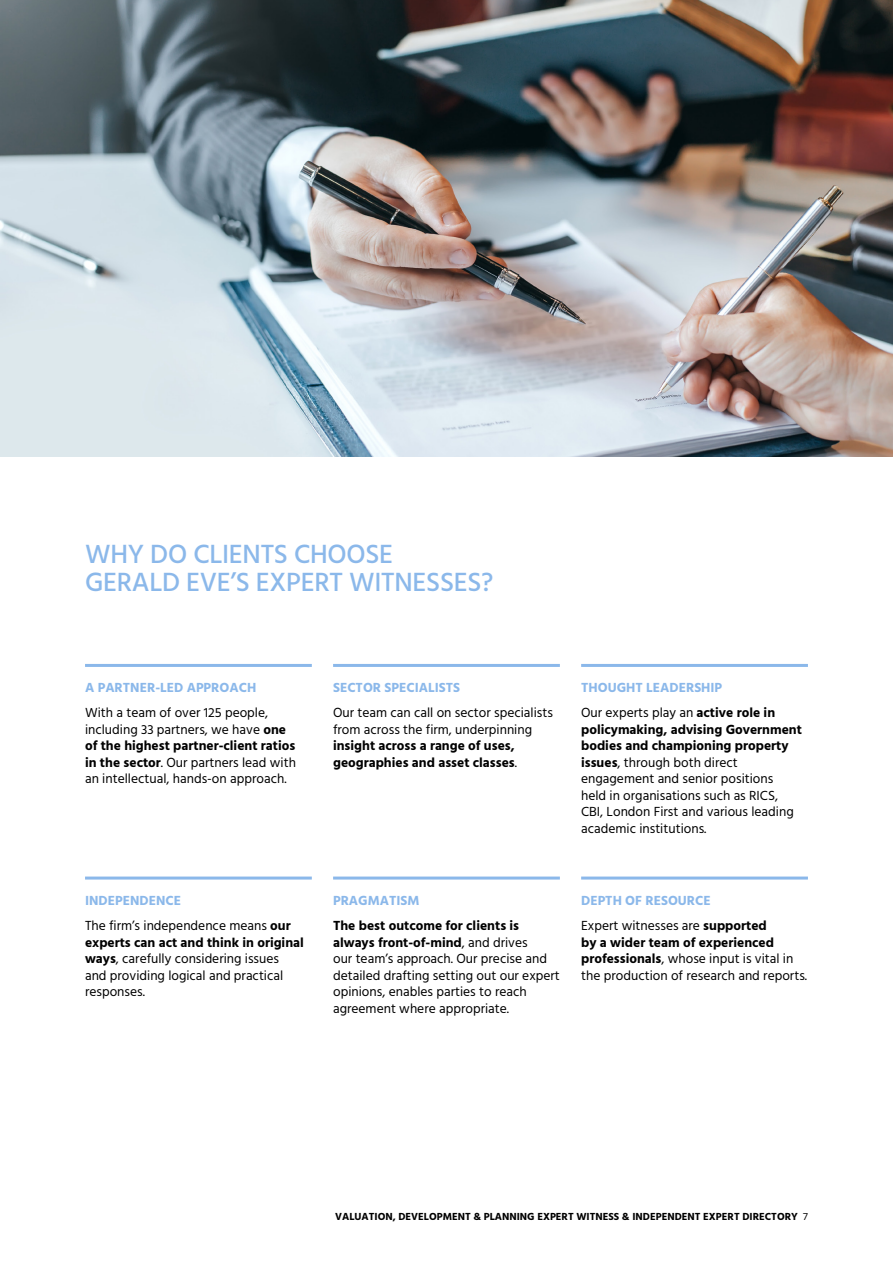
<style>
.page{position:relative;width:893px;height:1263px;background:#fff}
.page>*{position:absolute;margin:0;border:0;box-sizing:border-box;transform-origin:0 0}
.t1{font:500 27px/28.5px "Hind";letter-spacing:-.01em;color:#8bb8ea}
.t2{font:13.5px/16.5px "Hind";color:#000}
.t3{font:700 13.5px/25px "Hind";color:#8bb8ea}
.t4{font:700 13.5px/16.5px "Hind";color:#000}
.t5{font:700 10.5px "Hind";color:#000}
.s1{font-weight:700}
.s2{font-weight:700;color:#8bb8ea}
.s3{font-weight:400}
.s4{font-weight:400;color:#000}
.s5{color:#000}
</style>
<div class="page">
<hr style="left:0;top:0;width:1px;height:1263px;background:#1d252c">
<img style="left:0;top:0;width:893px;height:456px">
<hr style="left:85px;top:664px;width:227px;height:3px;background:#8bb8ea">
<hr style="left:333px;top:664px;width:227px;height:3px;background:#8bb8ea">
<hr style="left:581px;top:664px;width:227px;height:3px;background:#8bb8ea">
<hr style="left:85px;top:876px;width:227px;height:3px;background:#8bb8ea">
<hr style="left:333px;top:876px;width:227px;height:3px;background:#8bb8ea">
<hr style="left:581px;top:876px;width:227px;height:3px;background:#8bb8ea">
<h1 class="t1" style="left:85px;top:541px;width:410px">WHY DO CLIENTS CHOOSE<br>GERALD EVE’S EXPERT WITNESSES?</h1>
<p class="t3" style="left:85px;top:675px;width:173px">A PARTNER-LED APPROACH</p>
<p class="t2" style="left:85px;top:705px;width:212px">With a team of over 125 people, including 33 partners, we have <span class="s1">one of the highest partner-client ratios in the sector</span>. Our partners lead with an intellectual, hands-on approach.</p>
<p class="t2" style="left:85px;top:889px;width:207px;line-height:25px"><span class="s2">INDEPENDENCE<br></span>The firm’s independence means <span class="s1">our</span></p>
<p class="t2" style="left:85px;top:934px;width:220px"><span class="s1">experts can act and think in original ways</span>, carefully considering issues and providing logical and practical responses.</p>
<p class="t3" style="left:333px;top:675px;width:128px">SECTOR SPECIALISTS</p>
<p class="t2" style="left:333px;top:705px;width:221px">Our team can call on sector specialists from across the firm, underpinning</p>
<p class="t4" style="left:333px;top:737px;width:185px">insight across a range of uses, geographies and asset classes<span class="s3">.</span></p>
<p class="t3" style="left:581px;top:675px;width:196px">THOUGHT LEADERSHIP<br><span class="s4">Our experts play an</span> <span class="s5">active role in</span></p>
<p class="t2" style="left:581px;top:722px;width:222px"><span class="s1">policymaking, advising Government bodies and championing property issues</span>, through both direct engagement and senior positions<br>held in organisations such as RICS,<br>CBI, London First and various leading academic institutions.</p>
<p class="t3" style="left:333px;top:888px;width:88px">PRAGMATISM</p>
<p class="t2" style="left:333px;top:918px;width:228px"><span class="s1">The best outcome for clients is always front-of-mind</span>, and drives<br>our team’s approach. Our precise and detailed drafting setting out our expert opinions, enables parties to reach agreement where appropriate.</p>
<p class="t2" style="left:581px;top:889px;width:187px;line-height:25px"><span class="s2">DEPTH OF RESOURCE<br></span>Expert witnesses are <span class="s1">supported</span></p>
<p class="t2" style="left:581px;top:934px;width:227px"><span class="s1">by a wider team of experienced professionals</span>, whose input is vital in the production of research and reports.</p>
<p class="t5" style="left:335px;top:1211px;width:474px">VALUATION, DEVELOPMENT &amp; PLANNING EXPERT WITNESS &amp; INDEPENDENT EXPERT DIRECTORY <span class="s3">7</span></p>
</div>
